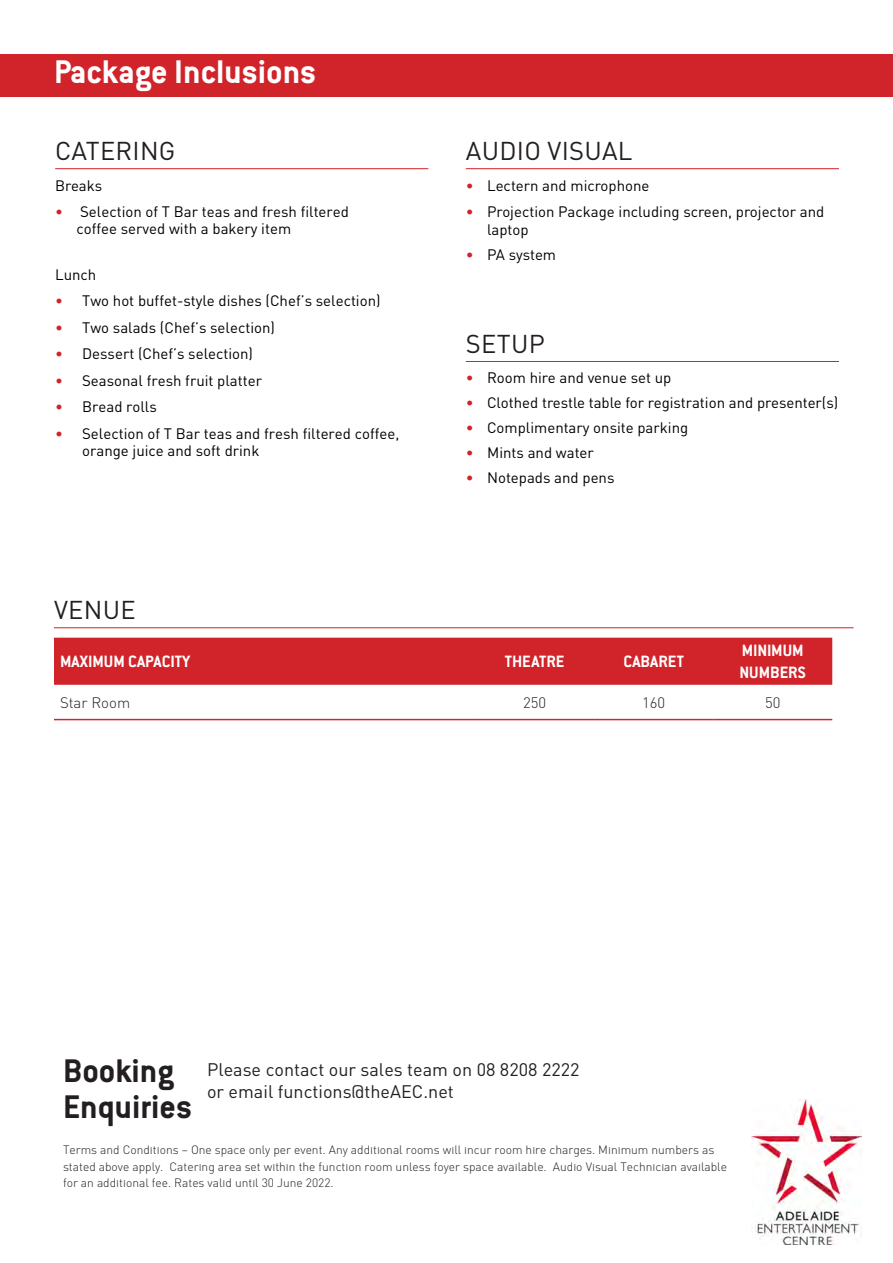
<style>
.page{position:relative;width:893px;height:1263px;background:#fff}
.page>*{position:absolute;margin:0;border:0;box-sizing:border-box;transform-origin:0 0}
.t1{font:700 36px "Conduit ITC Std";color:#fff}
.t2{font:700 36px/36px "Conduit ITC Std";color:#231f20}
.t3{font:25.5px "DIN Pro";letter-spacing:.01em;color:#231f20}
.t4{font:18px/21.6px "DIN Pro";color:#231f20}
.t5{font:700 18px/21.6px "Conduit ITC Std";color:#fff}
.t6{font:15px/17.2px "DIN Pro";color:#000}
.t7{font:300 15px "DIN Pro";color:#231f20}
.t8{font:300 12px/16.5px "DIN Pro";color:#231f20}
.s1{color:#d1232a}
</style>
<div class="page">
<hr style="left:55px;top:168px;width:373px;height:1px;background:#d1232a">
<hr style="left:466px;top:168px;width:373px;height:1px;background:#d1232a">
<hr style="left:466px;top:361px;width:373px;height:1px;background:#d1232a">
<div style="left:0;top:54px;width:893px;height:43px;background:#d1232a"></div>
<hr style="left:54px;top:627px;width:799px;height:1px;background:#d1232a">
<div style="left:54px;top:638px;width:778px;height:47px;background:#d1232a"></div>
<hr style="left:54px;top:719px;width:421px;height:1px;background:#d1232a">
<hr style="left:475px;top:719px;width:119px;height:1px;background:#d1232a">
<hr style="left:594px;top:719px;width:119px;height:1px;background:#d1232a">
<hr style="left:713px;top:719px;width:119px;height:1px;background:#d1232a">
<img style="left:752px;top:1100px;width:110px;height:144px">
<h1 class="t1" style="left:54px;top:50px;width:264px">Package Inclusions</h1>
<h2 class="t3" style="left:55px;top:133px;width:122px">CATERING</h2>
<p class="t6" style="left:55px;top:176px;width:49px">Breaks</p>
<p class="t6" style="left:76px;top:202px;width:274px;text-indent:-21px"><span class="s1">•</span> Selection of T Bar teas and fresh filtered coffee served with a bakery item</p>
<p class="t6" style="left:55px;top:265px;width:43px">Lunch</p>
<p class="t6" style="left:55px;top:291px;width:327px"><span class="s1">•</span> Two hot buffet-style dishes (Chef’s selection)</p>
<p class="t6" style="left:55px;top:318px;width:221px"><span class="s1">•</span> Two salads (Chef’s selection)</p>
<p class="t6" style="left:55px;top:344px;width:199px"><span class="s1">•</span> Dessert (Chef’s selection)</p>
<p class="t6" style="left:55px;top:371px;width:208px"><span class="s1">•</span> Seasonal fresh fruit platter</p>
<p class="t6" style="left:55px;top:397px;width:103px"><span class="s1">•</span> Bread rolls</p>
<p class="t6" style="left:82px;top:424px;width:319px;text-indent:-27px"><span class="s1">•</span> Selection of T Bar teas and fresh filtered coffee, orange juice and soft drink</p>
<h2 class="t3" style="left:466px;top:133px;width:168px">AUDIO VISUAL</h2>
<p class="t6" style="left:466px;top:176px;width:185px"><span class="s1">•</span> Lectern and microphone</p>
<p class="t6" style="left:487px;top:202px;width:339px;line-height:18px;text-indent:-21px"><span class="s1">•</span> Projection Package including screen, projector and laptop</p>
<p class="t6" style="left:466px;top:245px;width:92px"><span class="s1">•</span> PA system</p>
<h2 class="t3" style="left:466px;top:326px;width:80px">SETUP</h2>
<p class="t6" style="left:466px;top:369px;width:207px"><span class="s1">•</span> Room hire and venue set up</p>
<p class="t6" style="left:466px;top:394px;width:374px"><span class="s1">•</span> Clothed trestle table for registration and presenter(s)</p>
<p class="t6" style="left:466px;top:419px;width:224px"><span class="s1">•</span> Complimentary onsite parking</p>
<p class="t6" style="left:466px;top:444px;width:129px"><span class="s1">•</span> Mints and water</p>
<p class="t6" style="left:466px;top:469px;width:150px"><span class="s1">•</span> Notepads and pens</p>
<h2 class="t3" style="left:54px;top:592px;width:83px">VENUE</h2>
<p class="t5" style="left:60px;top:650px;width:132px">MAXIMUM CAPACITY</p>
<p class="t5" style="left:505px;top:650px;width:61px">THEATRE</p>
<p class="t5" style="left:623px;top:650px;width:62px">CABARET</p>
<p class="t5" style="left:739px;top:639px;width:68px">MINIMUM<br>NUMBERS</p>
<p class="t7" style="left:60px;top:692px;width:72px">Star Room</p>
<p class="t7" style="left:523px;top:692px;width:25px">250</p>
<p class="t7" style="left:642px;top:692px;width:25px">160</p>
<p class="t7" style="left:765px;top:692px;width:17px">50</p>
<h1 class="t2" style="left:63px;top:1052px;width:131px">Booking<br>Enquiries</h1>
<p class="t8" style="left:63px;top:1141px;width:665px">Terms and Conditions – One space only per event. Any additional rooms will incur room hire charges. Minimum numbers as stated above apply. Catering area set within the function room unless foyer space available. Audio Visual Technician available for an additional fee. Rates valid until 30 June 2022.</p>
<p class="t4" style="left:207px;top:1058px;width:374px">Please contact our sales team on 08 8208 2222 or email functions@theAEC.net</p>
</div>
